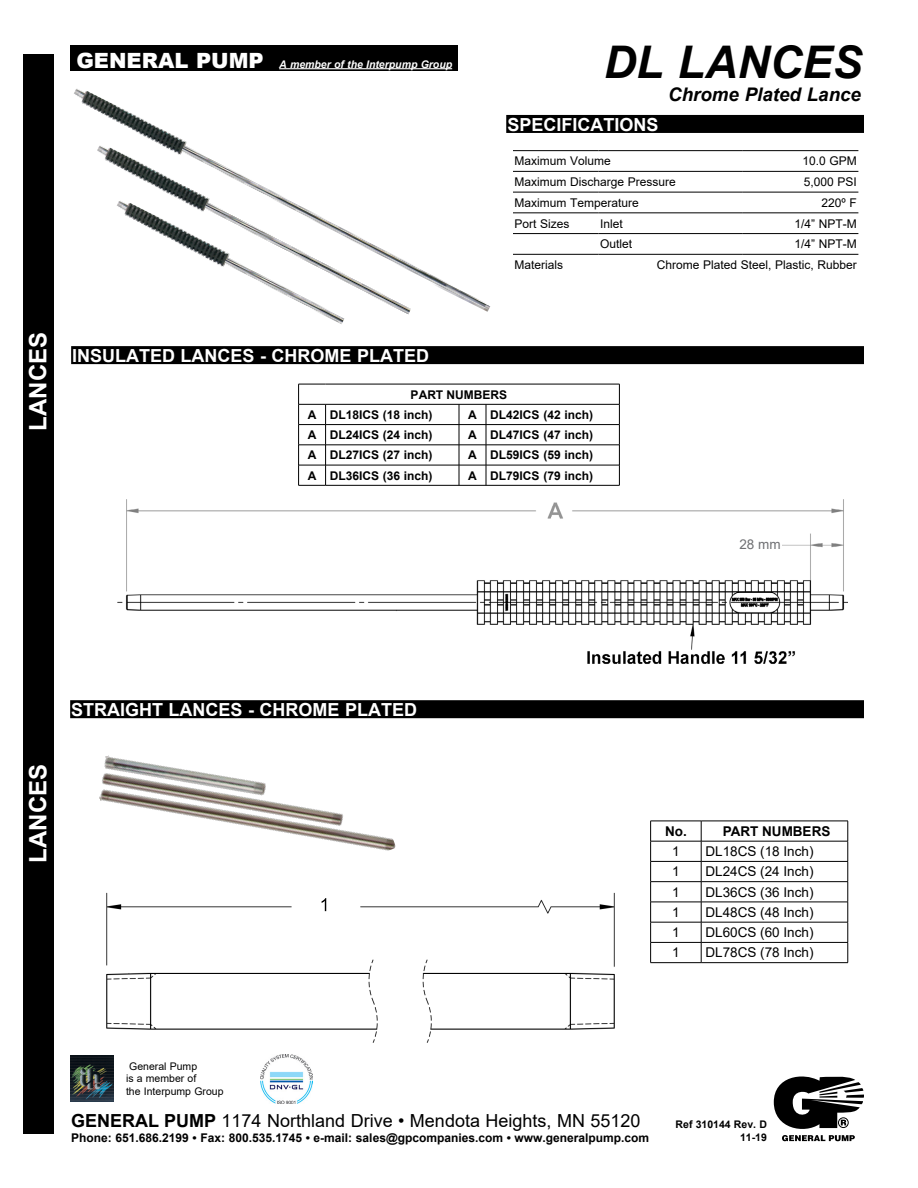
<style>
.page{position:relative;width:918px;height:1188px;background:#fff}
.page>*{position:absolute;margin:0;border:0;box-sizing:border-box;transform-origin:0 0}
.t1{font:italic 700 45px "Arial";color:#000}
.t2{font:700 24px "Arial";color:#fff}
.t3{font:italic 700 18.75px "Arial";color:#000}
.t4{font:700 18px "Arial";color:#fff}
.t5{font:18px "Arial";color:#000}
.t6{font:13.5px "Arial";color:#000}
.t7{font:700 13.5px "Arial";color:#000}
.t8{font:13.5px "Arial";color:#6f7073}
.t9{font:700 12px/20.2px "Arial";color:#000}
.t10{font:12px "Arial";color:#000}
.t11{font:10.5px/12.6px "Arial";color:#000}
.t12{font:italic 700 10.5px "Arial";color:#fff}
.t13{font:700 10.5px/12.6px "Arial";color:#000;text-align:right}
.s1{font-weight:900;font-style:normal;font-size:21px}
.s2{font-weight:700}
</style>
<div class="page">
<div style="left:24px;top:54px;width:30px;height:1080px;background:#000"></div>
<div style="left:71px;top:45px;width:387px;height:26px;background:#000"></div>
<hr style="left:279px;top:68px;width:173px;height:1px;background:#fff">
<svg style="left:774px;top:1076px;width:90px;height:65px"></svg>
<div style="left:506px;top:115px;width:358px;height:18px;background:#000"></div>
<svg style="left:513px;top:151px;width:345px;height:103px"></svg>
<hr style="left:513px;top:150px;width:86px;height:1px;background:#000">
<hr style="left:599px;top:150px;width:143px;height:1px;background:#000">
<hr style="left:742px;top:150px;width:116px;height:1px;background:#000">
<hr style="left:513px;top:171px;width:86px;height:1px;background:#000">
<hr style="left:599px;top:171px;width:143px;height:1px;background:#000">
<hr style="left:742px;top:171px;width:116px;height:1px;background:#000">
<hr style="left:513px;top:192px;width:86px;height:1px;background:#000">
<hr style="left:599px;top:192px;width:143px;height:1px;background:#000">
<hr style="left:742px;top:192px;width:116px;height:1px;background:#000">
<hr style="left:513px;top:213px;width:86px;height:1px;background:#000">
<hr style="left:599px;top:213px;width:143px;height:1px;background:#000">
<hr style="left:742px;top:213px;width:116px;height:1px;background:#000">
<hr style="left:513px;top:233px;width:86px;height:1px;background:#000">
<hr style="left:599px;top:233px;width:143px;height:1px;background:#000">
<hr style="left:742px;top:233px;width:116px;height:1px;background:#000">
<hr style="left:513px;top:254px;width:86px;height:1px;background:#000">
<hr style="left:599px;top:254px;width:143px;height:1px;background:#000">
<hr style="left:742px;top:254px;width:116px;height:1px;background:#000">
<div style="left:71px;top:346px;width:793px;height:18px;background:#000"></div>
<svg style="left:298px;top:384px;width:322px;height:102px"></svg>
<hr style="left:486px;top:485px;width:134px;height:1px;background:#000">
<img style="left:70px;top:1055px;width:43px;height:47px">
<img style="left:74px;top:89px;width:417px;height:223px">
<img style="left:117px;top:499px;width:731px;height:165px">
<img style="left:92px;top:143px;width:324px;height:172px">
<img style="left:112px;top:198px;width:236px;height:126px">
<div style="left:70px;top:700px;width:794px;height:18px;background:#000"></div>
<img style="left:107px;top:892px;width:508px;height:150px">
<hr style="left:650px;top:821px;width:51px;height:1px;background:#000">
<hr style="left:701px;top:821px;width:147px;height:1px;background:#000">
<hr style="left:650px;top:841px;width:51px;height:1px;background:#000">
<hr style="left:701px;top:841px;width:147px;height:1px;background:#000">
<hr style="left:650px;top:861px;width:51px;height:1px;background:#000">
<hr style="left:701px;top:861px;width:147px;height:1px;background:#000">
<hr style="left:650px;top:881px;width:51px;height:1px;background:#000">
<hr style="left:701px;top:881px;width:147px;height:1px;background:#000">
<hr style="left:650px;top:902px;width:51px;height:1px;background:#000">
<hr style="left:701px;top:902px;width:147px;height:1px;background:#000">
<hr style="left:650px;top:922px;width:51px;height:1px;background:#000">
<hr style="left:701px;top:922px;width:147px;height:1px;background:#000">
<hr style="left:650px;top:942px;width:51px;height:1px;background:#000">
<svg style="left:650px;top:821px;width:1px;height:141px"></svg>
<hr style="left:701px;top:942px;width:147px;height:1px;background:#000">
<svg style="left:701px;top:821px;width:1px;height:141px"></svg>
<svg style="left:848px;top:821px;width:1px;height:141px"></svg>
<hr style="left:650px;top:962px;width:51px;height:1px;background:#000">
<hr style="left:701px;top:962px;width:147px;height:1px;background:#000">
<img style="left:261px;top:1054px;width:51px;height:49px">
<img style="left:86px;top:700px;width:310px;height:241px">
<div style="left:739px;top:523px;width:43px;height:30px;background:#fff"></div>
<h2 class="t2" style="left:21px;top:430px;width:100px;rotate:-90deg">LANCES</h2>
<p class="t12" style="left:76px;top:57px;width:377px"><span class="s1">GENERAL PUMP</span> A member of the Interpump Group</p>
<h1 class="t1" style="left:604px;top:32px;width:260px">DL LANCES</h1>
<h3 class="t3" style="left:668px;top:82px;width:194px">Chrome Plated Lance</h3>
<h3 class="t4" style="left:507px;top:112px;width:153px">SPECIFICATIONS</h3>
<p class="t10" style="left:514px;top:153px;width:98px">Maximum Volume</p>
<p class="t10" style="left:803px;top:153px;width:56px">10.0 GPM</p>
<p class="t10" style="left:514px;top:174px;width:163px">Maximum Discharge Pressure</p>
<p class="t10" style="left:804px;top:174px;width:55px">5,000 PSI</p>
<p class="t10" style="left:514px;top:194px;width:126px">Maximum Temperature</p>
<p class="t10" style="left:822px;top:194px;width:37px">220º F</p>
<p class="t10" style="left:514px;top:215px;width:57px">Port Sizes</p>
<p class="t10" style="left:600px;top:215px;width:24px">Inlet</p>
<p class="t10" style="left:795px;top:215px;width:64px">1/4” NPT-M</p>
<p class="t10" style="left:600px;top:236px;width:34px">Outlet</p>
<p class="t10" style="left:795px;top:236px;width:64px">1/4” NPT-M</p>
<p class="t10" style="left:514px;top:257px;width:50px">Materials</p>
<p class="t10" style="left:657px;top:257px;width:202px">Chrome Plated Steel, Plastic, Rubber</p>
<h3 class="t4" style="left:72px;top:343px;width:359px">INSULATED LANCES - CHROME PLATED</h3>
<p class="t9" style="left:308px;top:384px;width:201px;text-indent:103px">PART NUMBERS<br>A DL18ICS (18 inch)</p>
<p class="t9" style="left:468px;top:405px;width:126px">A DL42ICS (42 inch)</p>
<p class="t9" style="left:308px;top:425px;width:126px">A DL24ICS (24 inch)</p>
<p class="t9" style="left:468px;top:425px;width:126px">A DL47ICS (47 inch)</p>
<p class="t9" style="left:308px;top:445px;width:126px">A DL27ICS (27 inch)</p>
<p class="t9" style="left:468px;top:445px;width:126px">A DL59ICS (59 inch)</p>
<p class="t9" style="left:308px;top:465px;width:126px">A DL36ICS (36 inch)</p>
<p class="t9" style="left:468px;top:465px;width:126px">A DL79ICS (79 inch)</p>
<p class="t8" style="left:739px;top:535px;width:43px">28 mm</p>
<h2 class="t2" style="left:21px;top:862px;width:100px;rotate:-90deg">LANCES</h2>
<h3 class="t4" style="left:71px;top:697px;width:348px">STRAIGHT LANCES - CHROME PLATED</h3>
<p class="t7" style="left:665px;top:822px;width:23px">No.</p>
<p class="t7" style="left:723px;top:822px;width:109px">PART NUMBERS</p>
<p class="t6" style="left:672px;top:842px;width:9px">1</p>
<p class="t6" style="left:706px;top:842px;width:110px">DL18CS (18 Inch)</p>
<p class="t6" style="left:672px;top:862px;width:9px">1</p>
<p class="t6" style="left:706px;top:862px;width:110px">DL24CS (24 Inch)</p>
<p class="t6" style="left:672px;top:883px;width:9px">1</p>
<p class="t6" style="left:706px;top:883px;width:110px">DL36CS (36 Inch)</p>
<p class="t6" style="left:672px;top:903px;width:9px">1</p>
<p class="t6" style="left:706px;top:903px;width:110px">DL48CS (48 Inch)</p>
<p class="t6" style="left:672px;top:923px;width:9px">1</p>
<p class="t6" style="left:706px;top:923px;width:110px">DL60CS (60 Inch)</p>
<p class="t6" style="left:672px;top:943px;width:9px">1</p>
<p class="t6" style="left:706px;top:943px;width:110px">DL78CS (78 Inch)</p>
<p class="t11" style="left:126px;top:1060px;width:99px;text-indent:3px">General Pump<br>is a member of<br>the Interpump Group</p>
<h3 class="t5" style="left:71px;top:1109px;width:571px"><span class="s2">GENERAL PUMP</span> 1174 Northland Drive • Mendota Heights, MN 55120</h3>
<p class="t9" style="left:71px;top:1128px;width:580px">Phone: 651.686.2199 • Fax: 800.535.1745 • e-mail: sales@gpcompanies.com • www.generalpump.com</p>
<p class="t13" style="left:676px;top:1118px;width:93px">Ref 310144 Rev. D<br>11-19</p>
</div>
